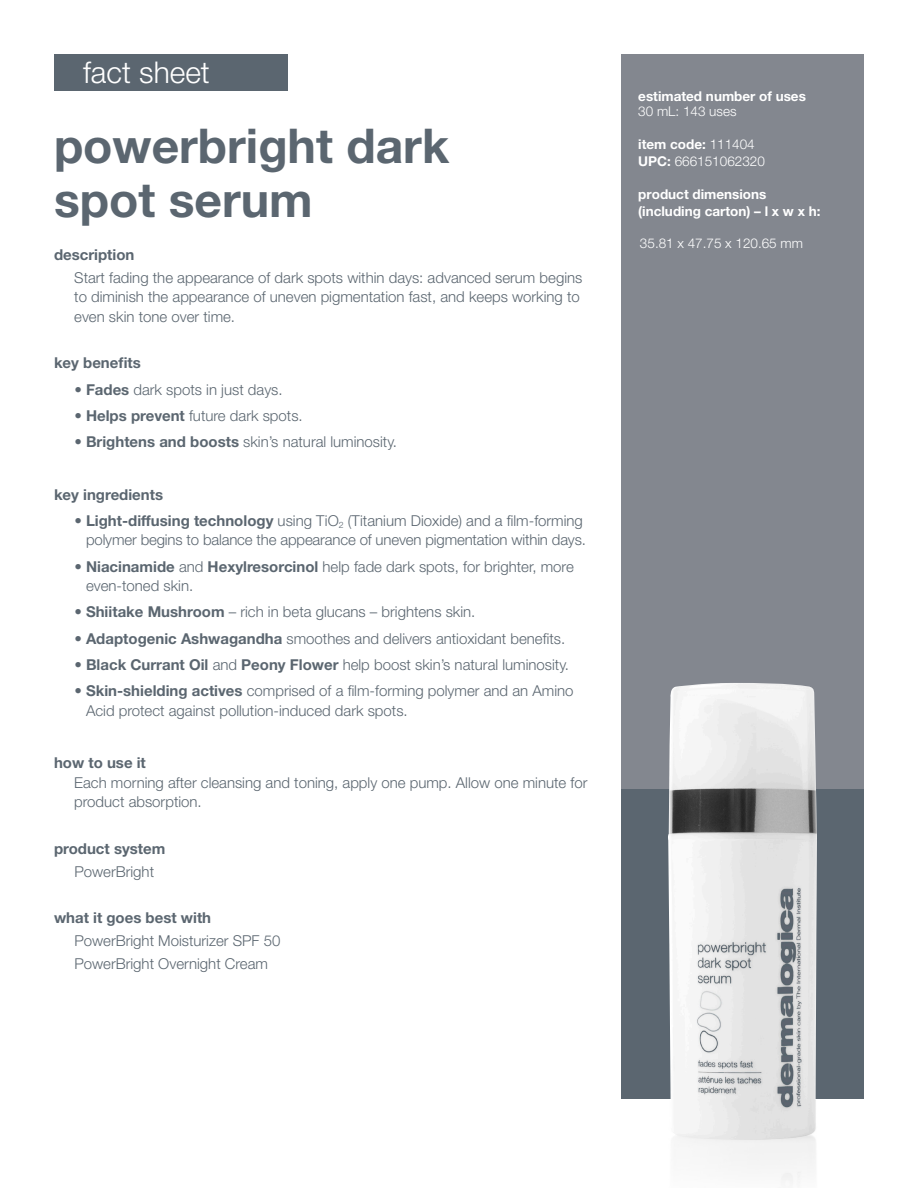
<style>
.page{position:relative;width:918px;height:1188px;background:#fff}
.page>*{position:absolute;margin:0;border:0;box-sizing:border-box;transform-origin:0 0}
.t1{font:700 48px/54px "Helvetica Neue LT Std";color:#5b6670}
.t2{font:300 30px "Helvetica Neue LT Std";color:#fff}
.t3{font:300 15px/19.5px "Helvetica Neue LT Std";color:#5b6670}
.t4{font:700 15px "Helvetica Neue LT Std";color:#5b6670}
.t5{font:700 13.5px/15.6px "Helvetica Neue LT Std";color:#fff}
.t6{font:300 13.5px/16.5px "Helvetica Neue LT Std";color:#fff}
.s1{font-weight:700}
.s2{font-weight:300}
</style>
<div class="page">
<div style="left:621px;top:54px;width:243px;height:913px;background:#83878f"></div>
<div style="left:54px;top:54px;width:233px;height:37px;background:#5b6670"></div>
<div style="left:621px;top:789px;width:243px;height:310px;background:#5b6670"></div>
<img style="left:668px;top:683px;width:149px;height:457px">
<p class="t2" style="left:83px;top:54px;width:128px">fact sheet</p>
<p class="t1" style="left:54px;top:117px;width:397px">powerbright dark spot serum</p>
<p class="t4" style="left:54px;top:245px;width:82px">description</p>
<p class="t3" style="left:74px;top:268px;width:510px">Start fading the appearance of dark spots within days: advanced serum begins to diminish the appearance of uneven pigmentation fast, and keeps working to even skin tone over time.</p>
<p class="t4" style="left:54px;top:354px;width:88px">key benefits</p>
<p class="t3" style="left:74px;top:379px;width:210px">• <span class="s1">Fades</span> dark spots in just days.</p>
<p class="t3" style="left:74px;top:406px;width:230px">• <span class="s1">Helps prevent</span> future dark spots.</p>
<p class="t3" style="left:74px;top:432px;width:324px">• <span class="s1">Brightens and boosts</span> skin’s natural luminosity.</p>
<p class="t4" style="left:54px;top:485px;width:111px">key ingredients</p>
<p class="t3" style="left:74px;top:511px;width:513px;text-align:right">• <span class="s1">Light-diffusing technology</span> using TiO<sub>2</sub> (Titanium Dioxide) and a film-forming polymer begins to balance the appearance of uneven pigmentation within days.</p>
<p class="t3" style="left:86px;top:556px;width:489px;text-indent:-12px">• <span class="s1">Niacinamide</span> and <span class="s1">Hexylresorcinol</span> help fade dark spots, for brighter, more even-toned skin.</p>
<p class="t3" style="left:74px;top:602px;width:403px">• <span class="s1">Shiitake Mushroom</span> – rich in beta glucans – brightens skin.</p>
<p class="t3" style="left:74px;top:628px;width:492px">• <span class="s1">Adaptogenic Ashwagandha</span> smoothes and delivers antioxidant benefits.</p>
<p class="t3" style="left:74px;top:655px;width:496px">• <span class="s1">Black Currant Oil</span> and <span class="s1">Peony Flower</span> help boost skin’s natural luminosity.</p>
<p class="t3" style="left:86px;top:681px;width:489px;text-indent:-12px">• <span class="s1">Skin-shielding actives</span> comprised of a film-forming polymer and an Amino<br>Acid protect against pollution-induced dark spots.</p>
<p class="t4" style="left:54px;top:754px;width:93px">how to use it</p>
<p class="t3" style="left:74px;top:772px;width:515px">Each morning after cleansing and toning, apply one pump. Allow one minute for product absorption.</p>
<p class="t4" style="left:54px;top:839px;width:113px">product system</p>
<p class="t3" style="left:74px;top:861px;width:81px">PowerBright</p>
<p class="t4" style="left:54px;top:908px;width:159px">what it goes best with</p>
<p class="t3" style="left:74px;top:931px;width:208px">PowerBright Moisturizer SPF 50</p>
<p class="t3" style="left:74px;top:953px;width:195px">PowerBright Overnight Cream</p>
<p class="t5" style="left:638px;top:88px;width:169px">estimated number of uses<br><span class="s2">30 mL: 143 uses</span></p>
<p class="t6" style="left:638px;top:136px;width:128px"><span class="s1">item code:</span> 111404<br><span class="s1">UPC:</span> 666151062320</p>
<p class="t5" style="left:638px;top:186px;width:184px;line-height:16.5px">product dimensions (including carton) – l x w x h:</p>
<p class="t6" style="left:640px;top:235px;width:165px">35.81 x 47.75 x 120.65 mm</p>
</div>
